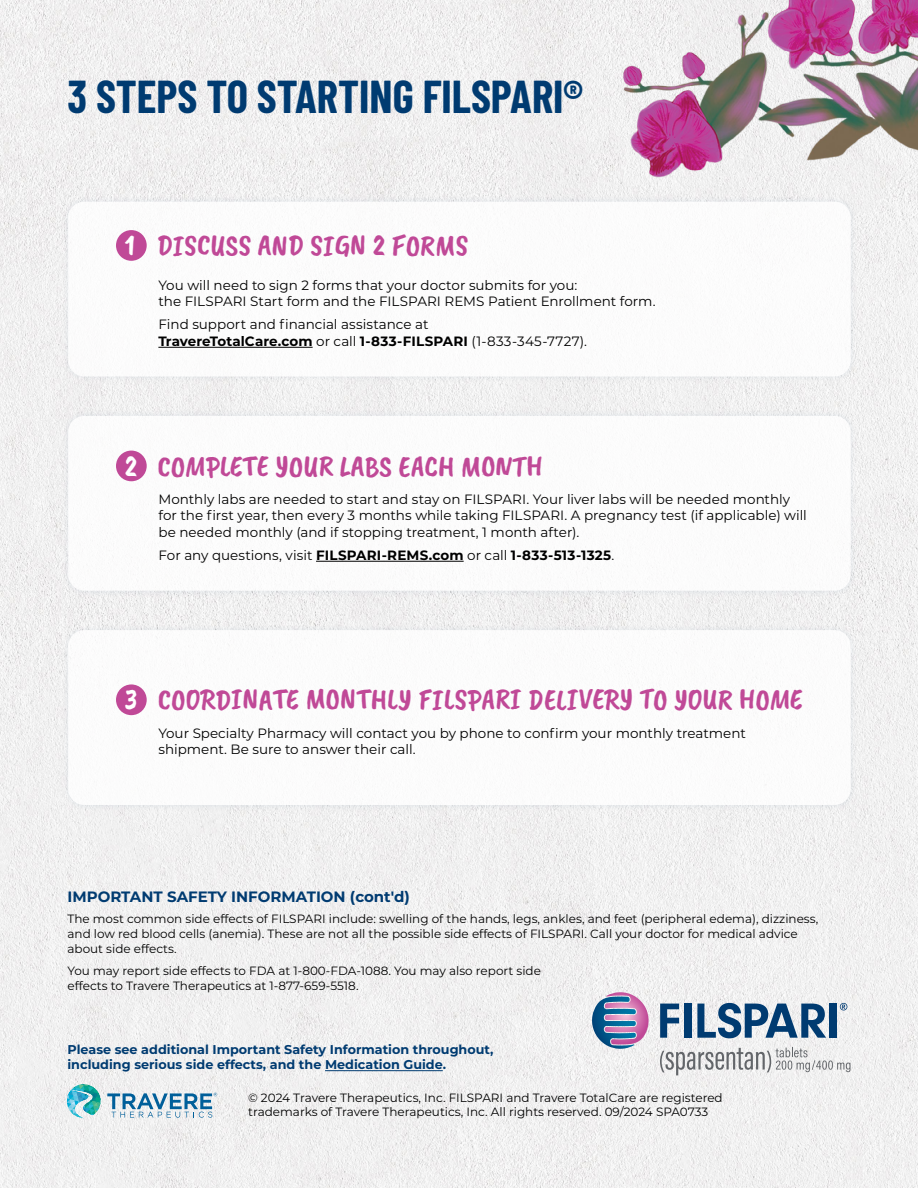
<style>
.page{position:relative;width:918px;height:1188px;background:#fff}
.page>*{position:absolute;margin:0;border:0;box-sizing:border-box;transform-origin:0 0}
.t1{font:700 45px "Barlow Condensed";color:#003b71}
.t2{font:30px "Caveat Brush";color:#c04997}
.t3{font:700 15px "Montserrat";color:#003b71}
.t4{font:13.5px/16.5px "Montserrat";color:#000}
.t5{font:700 13.5px "Montserrat";letter-spacing:.015em;color:#000}
.t6{font:700 12.75px/15px "Montserrat";color:#003b71}
.t7{font:12px/15px "Montserrat";color:#000}
.s1{color:#fff}
.s2{font-weight:700}
.s3{font-weight:400}
</style>
<div class="page">
<img style="left:0;top:0;width:918px;height:1188px">
<img style="left:586px;top:0;width:332px;height:190px">
<svg style="left:67px;top:1085px;width:34px;height:32px"></svg>
<svg style="left:107px;top:1093px;width:110px;height:25px"></svg>
<hr style="left:325px;top:1070px;width:118px;height:1px;background:#003b71">
<div style="left:61px;top:194px;width:797px;height:190px;background:#ededee"></div>
<div style="left:68px;top:202px;width:783px;height:175px;background:#fff;border-radius:16px"></div>
<hr style="left:158px;top:347px;width:155px;height:1px;background:#000">
<div style="left:116px;top:230px;width:31px;height:31px;background:#c04997;border-radius:50%"></div>
<div style="left:61px;top:408px;width:797px;height:190px;background:#003b71;opacity:.1"></div>
<div style="left:68px;top:416px;width:783px;height:175px;background:#fff;border-radius:16px"></div>
<hr style="left:316px;top:561px;width:148px;height:1px;background:#000">
<div style="left:116px;top:451px;width:31px;height:30px;background:#c04997;border-radius:50%"></div>
<div style="left:61px;top:622px;width:797px;height:190px;background:#003b71;opacity:.1"></div>
<div style="left:68px;top:630px;width:783px;height:175px;background:#fff;border-radius:16px"></div>
<div style="left:116px;top:684px;width:31px;height:31px;background:#c04997;border-radius:50%"></div>
<svg style="left:660px;top:1048px;width:190px;height:27px"></svg>
<svg style="left:660px;top:1004px;width:19px;height:34px"></svg>
<div style="left:685px;top:1004px;width:7px;height:34px;background:#003b71"></div>
<svg style="left:697px;top:1003px;width:129px;height:35px"></svg>
<div style="left:830px;top:1004px;width:7px;height:34px;background:#003b71"></div>
<svg style="left:592px;top:992px;width:57px;height:57px"></svg>
<svg style="left:840px;top:1003px;width:7px;height:7px"></svg>
<h1 class="t1" style="left:67px;top:64px;width:517px">3 STEPS TO STARTING FILSPARI®</h1>
<h2 class="t2" style="left:125px;top:228px;width:345px"><span class="s1">1</span> DISCUSS AND SIGN 2 FORMS</h2>
<p class="t4" style="left:158px;top:276px;width:499px">You will need to sign 2 forms that your doctor submits for you:<br>the FILSPARI Start form and the FILSPARI REMS Patient Enrollment form.</p>
<p class="t4" style="left:158px;top:316px;width:430px">Find support and financial assistance at<br><span class="s2">TravereTotalCare.com</span> or call <span class="s2">1-833-FILSPARI</span> (1-833-345-7727).</p>
<h2 class="t2" style="left:125px;top:449px;width:420px"><span class="s1">2</span> COMPLETE YOUR LABS EACH MONTH</h2>
<p class="t4" style="left:158px;top:490px;width:650px">Monthly labs are needed to start and stay on FILSPARI. Your liver labs will be needed monthly for the first year, then every 3 months while taking FILSPARI. A pregnancy test (if applicable) will be needed monthly (and if stopping treatment, 1 month after).</p>
<p class="t5" style="left:158px;top:545px;width:457px"><span class="s3">For any questions, visit</span> FILSPARI-REMS.com <span class="s3">or call</span> 1-833-513-1325<span class="s3">.</span></p>
<h2 class="t2" style="left:125px;top:682px;width:679px"><span class="s1">3</span> COORDINATE MONTHLY FILSPARI DELIVERY TO YOUR HOME</h2>
<p class="t4" style="left:158px;top:724px;width:589px">Your Specialty Pharmacy will contact you by phone to confirm your monthly treatment shipment. Be sure to answer their call.</p>
<p class="t3" style="left:67px;top:886px;width:344px">IMPORTANT SAFETY INFORMATION (cont'd)</p>
<p class="t7" style="left:67px;top:911px;width:752px">The most common side effects of FILSPARI include: swelling of the hands, legs, ankles, and feet (peripheral edema), dizziness, and low red blood cells (anemia). These are not all the possible side effects of FILSPARI. Call your doctor for medical advice about side effects.</p>
<p class="t7" style="left:67px;top:963px;width:475px">You may report side effects to FDA at 1-800-FDA-1088. You may also report side effects to Travere Therapeutics at 1-877-659-5518.</p>
<p class="t6" style="left:67px;top:1042px;width:428px">Please see additional Important Safety Information throughout, including serious side effects, and the Medication Guide.</p>
<p class="t7" style="left:248px;top:1090px;width:476px;line-height:14.4px">© 2024 Travere Therapeutics, Inc. FILSPARI and Travere TotalCare are registered trademarks of Travere Therapeutics, Inc. All rights reserved. 09/2024 SPA0733</p>
</div>
